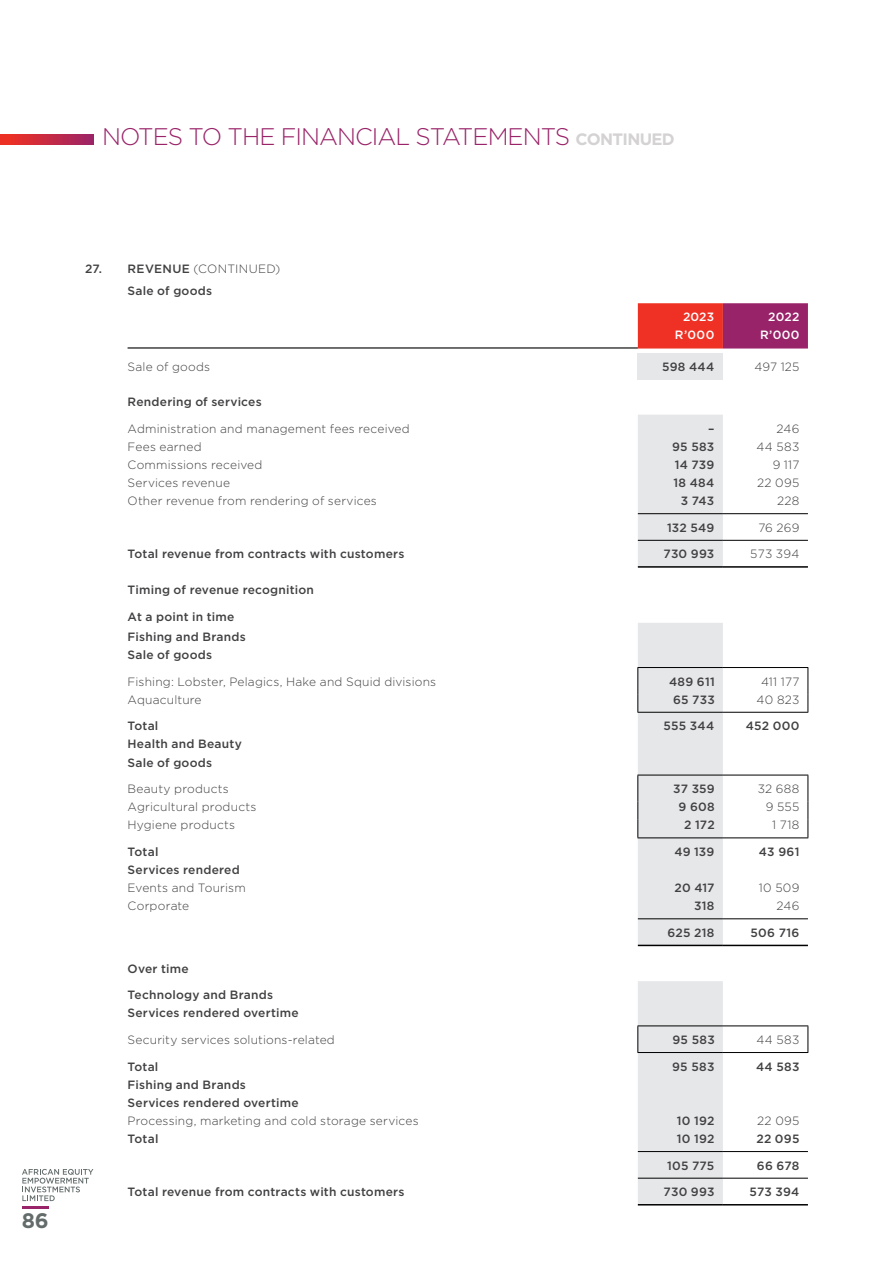
<style>
.page{position:relative;width:893px;height:1263px;background:#fff}
.page>*{position:absolute;margin:0;border:0;box-sizing:border-box;transform-origin:0 0}
.t1{font:300 24px "Gotham";letter-spacing:-.04em;color:#992469}
.t2{font:700 21px "Gotham";color:#636b6b}
.t3{font:500 12px/18.1px "Gotham";letter-spacing:.02em;color:#414042}
.t4{font:300 12px "Gotham";letter-spacing:.015em;color:#414042}
.t5{font:500 12px "Gotham";letter-spacing:.025em;color:#fff}
.s1{font-weight:700;font-size:16.5px;color:#d4d2d2}
.s2{font-weight:500}
</style>
<div class="page">
<hr style="left:22px;top:1206px;width:26px;height:3px;background:#992469">
<svg style="left:22px;top:1169px;width:71px;height:32px"></svg>
<svg style="left:0;top:135px;width:94px;height:10px"></svg>
<svg style="left:638px;top:303px;width:170px;height:44px;background:#c32b47"></svg>
<div style="left:638px;top:353px;width:85px;height:27px;background:#e6e7e8"></div>
<hr style="left:128px;top:347px;width:510px;height:1px;background:#000">
<hr style="left:638px;top:347px;width:85px;height:1px;background:#ee3124">
<hr style="left:723px;top:347px;width:85px;height:1px;background:#992369">
<div style="left:638px;top:415px;width:85px;height:151px;background:#e6e7e8"></div>
<hr style="left:638px;top:513px;width:85px;height:1px;background:#000">
<hr style="left:723px;top:513px;width:85px;height:1px;background:#000">
<hr style="left:638px;top:540px;width:85px;height:1px;background:#000">
<hr style="left:638px;top:566px;width:85px;height:2px;background:#000">
<hr style="left:723px;top:540px;width:85px;height:1px;background:#000">
<hr style="left:723px;top:566px;width:85px;height:2px;background:#000">
<hr style="left:723px;top:667px;width:85px;height:1px;background:#000">
<svg style="left:807px;top:668px;width:1px;height:44px"></svg>
<hr style="left:723px;top:712px;width:85px;height:1px;background:#000">
<hr style="left:723px;top:775px;width:85px;height:1px;background:#000">
<div style="left:637px;top:623px;width:86px;height:322px;background:#e6e7e8"></div>
<svg style="left:807px;top:775px;width:1px;height:62px"></svg>
<hr style="left:637px;top:837px;width:86px;height:1px;background:#000">
<hr style="left:723px;top:837px;width:85px;height:1px;background:#000">
<hr style="left:638px;top:918px;width:85px;height:1px;background:#000">
<hr style="left:638px;top:945px;width:85px;height:1px;background:#000">
<hr style="left:723px;top:918px;width:85px;height:1px;background:#000">
<hr style="left:723px;top:945px;width:85px;height:1px;background:#000">
<div style="left:637px;top:981px;width:86px;height:224px;background:#e6e7e8"></div>
<hr style="left:723px;top:1025px;width:85px;height:1px;background:#000">
<svg style="left:807px;top:1026px;width:1px;height:26px"></svg>
<hr style="left:637px;top:1052px;width:86px;height:1px;background:#000">
<hr style="left:723px;top:1052px;width:85px;height:1px;background:#000">
<hr style="left:638px;top:1151px;width:85px;height:1px;background:#000">
<hr style="left:723px;top:1151px;width:85px;height:1px;background:#000">
<hr style="left:638px;top:1178px;width:85px;height:1px;background:#000">
<hr style="left:638px;top:1204px;width:85px;height:1px;background:#000">
<hr style="left:723px;top:1178px;width:85px;height:1px;background:#000">
<hr style="left:723px;top:1204px;width:85px;height:1px;background:#000">
<h1 class="t1" style="left:102px;top:121px;width:574px">NOTES TO THE FINANCIAL STATEMENTS <span class="s1">CONTINUED</span></h1>
<h2 class="t2" style="left:22px;top:1206px;width:29px">86</h2>
<p class="t4" style="left:85px;top:261px;width:197px"><span class="s2">27. REVENUE</span> (CONTINUED)</p>
<p class="t3" style="left:128px;top:281px;width:86px">Sale of goods</p>
<p class="t5" style="left:683px;top:309px;width:33px">2023</p>
<p class="t5" style="left:768px;top:309px;width:33px">2022</p>
<p class="t5" style="left:675px;top:327px;width:41px">R’000</p>
<p class="t5" style="left:760px;top:327px;width:41px">R’000</p>
<p class="t4" style="left:128px;top:359px;width:84px">Sale of goods</p>
<p class="t3" style="left:662px;top:358px;width:54px">598 444</p>
<p class="t4" style="left:754px;top:359px;width:47px">497 125</p>
<p class="t3" style="left:128px;top:393px;width:136px">Rendering of services</p>
<p class="t4" style="left:128px;top:421px;width:284px">Administration and management fees received</p>
<p class="t3" style="left:708px;top:419px;width:8px">–</p>
<p class="t4" style="left:776px;top:421px;width:24px">246</p>
<p class="t4" style="left:128px;top:439px;width:76px">Fees earned</p>
<p class="t3" style="left:672px;top:437px;width:44px">95 583</p>
<p class="t4" style="left:756px;top:439px;width:44px">44 583</p>
<p class="t4" style="left:128px;top:457px;width:136px">Commissions received</p>
<p class="t3" style="left:675px;top:455px;width:41px">14 739</p>
<p class="t4" style="left:773px;top:457px;width:28px">9 117</p>
<p class="t4" style="left:128px;top:475px;width:104px">Services revenue</p>
<p class="t3" style="left:673px;top:474px;width:42px">18 484</p>
<p class="t4" style="left:757px;top:475px;width:44px">22 095</p>
<p class="t4" style="left:128px;top:493px;width:251px">Other revenue from rendering of services</p>
<p class="t3" style="left:681px;top:492px;width:35px">3 743</p>
<p class="t4" style="left:777px;top:493px;width:24px">228</p>
<p class="t3" style="left:667px;top:518px;width:49px">132 549</p>
<p class="t4" style="left:758px;top:520px;width:43px">76 269</p>
<p class="t3" style="left:128px;top:545px;width:278px">Total revenue from contracts with customers</p>
<p class="t3" style="left:663px;top:545px;width:52px">730 993</p>
<p class="t4" style="left:750px;top:547px;width:51px">573 394</p>
<p class="t3" style="left:128px;top:581px;width:188px">Timing of revenue recognition</p>
<p class="t3" style="left:128px;top:606px;width:120px;line-height:20.2px">At a point in time<br>Fishing and Brands</p>
<p class="t3" style="left:128px;top:645px;width:86px">Sale of goods</p>
<p class="t4" style="left:128px;top:674px;width:310px">Fishing: Lobster, Pelagics, Hake and Squid divisions</p>
<p class="t3" style="left:669px;top:672px;width:47px">489 611</p>
<p class="t4" style="left:761px;top:674px;width:40px">411 177</p>
<p class="t4" style="left:128px;top:692px;width:76px">Aquaculture</p>
<p class="t3" style="left:673px;top:690px;width:43px">65 733</p>
<p class="t4" style="left:757px;top:692px;width:44px">40 823</p>
<p class="t3" style="left:128px;top:717px;width:32px">Total</p>
<p class="t3" style="left:664px;top:717px;width:52px">555 344</p>
<p class="t3" style="left:746px;top:717px;width:55px">452 000</p>
<p class="t3" style="left:128px;top:735px;width:116px">Health and Beauty<br>Sale of goods</p>
<p class="t4" style="left:128px;top:781px;width:103px">Beauty products</p>
<p class="t3" style="left:673px;top:780px;width:43px">37 359</p>
<p class="t4" style="left:758px;top:781px;width:43px">32 688</p>
<p class="t4" style="left:128px;top:799px;width:130px">Agricultural products</p>
<p class="t3" style="left:679px;top:798px;width:38px">9 608</p>
<p class="t4" style="left:766px;top:799px;width:35px">9 555</p>
<p class="t4" style="left:128px;top:817px;width:109px">Hygiene products</p>
<p class="t3" style="left:684px;top:816px;width:32px">2 172</p>
<p class="t4" style="left:772px;top:817px;width:29px">1 718</p>
<p class="t3" style="left:128px;top:842px;width:32px">Total</p>
<p class="t3" style="left:674px;top:842px;width:42px">49 139</p>
<p class="t3" style="left:759px;top:842px;width:42px">43 961</p>
<p class="t3" style="left:128px;top:861px;width:114px">Services rendered</p>
<p class="t4" style="left:128px;top:880px;width:120px">Events and Tourism</p>
<p class="t3" style="left:674px;top:879px;width:41px">20 417</p>
<p class="t4" style="left:759px;top:880px;width:42px">10 509</p>
<p class="t4" style="left:128px;top:898px;width:63px">Corporate</p>
<p class="t3" style="left:694px;top:897px;width:22px">318</p>
<p class="t4" style="left:777px;top:898px;width:24px">246</p>
<p class="t3" style="left:667px;top:923px;width:48px">625 218</p>
<p class="t3" style="left:751px;top:923px;width:50px">506 716</p>
<p class="t3" style="left:128px;top:959px;width:63px">Over time</p>
<p class="t3" style="left:128px;top:986px;width:173px">Technology and Brands<br>Services rendered overtime</p>
<p class="t4" style="left:128px;top:1032px;width:209px">Security services solutions-related</p>
<p class="t3" style="left:672px;top:1030px;width:44px">95 583</p>
<p class="t4" style="left:756px;top:1032px;width:44px">44 583</p>
<p class="t3" style="left:128px;top:1057px;width:32px">Total</p>
<p class="t3" style="left:672px;top:1057px;width:44px">95 583</p>
<p class="t3" style="left:756px;top:1057px;width:45px">44 583</p>
<p class="t3" style="left:128px;top:1075px;width:173px">Fishing and Brands<br>Services rendered overtime</p>
<p class="t4" style="left:128px;top:1113px;width:293px">Processing, marketing and cold storage services</p>
<p class="t3" style="left:677px;top:1111px;width:39px">10 192</p>
<p class="t4" style="left:757px;top:1113px;width:44px">22 095</p>
<p class="t3" style="left:128px;top:1129px;width:32px">Total</p>
<p class="t3" style="left:677px;top:1129px;width:39px">10 192</p>
<p class="t3" style="left:756px;top:1129px;width:45px">22 095</p>
<p class="t3" style="left:667px;top:1156px;width:49px">105 775</p>
<p class="t3" style="left:757px;top:1156px;width:44px">66 678</p>
<p class="t3" style="left:128px;top:1183px;width:278px">Total revenue from contracts with customers</p>
<p class="t3" style="left:664px;top:1183px;width:52px">730 993</p>
<p class="t3" style="left:750px;top:1183px;width:51px">573 394</p>
</div>
